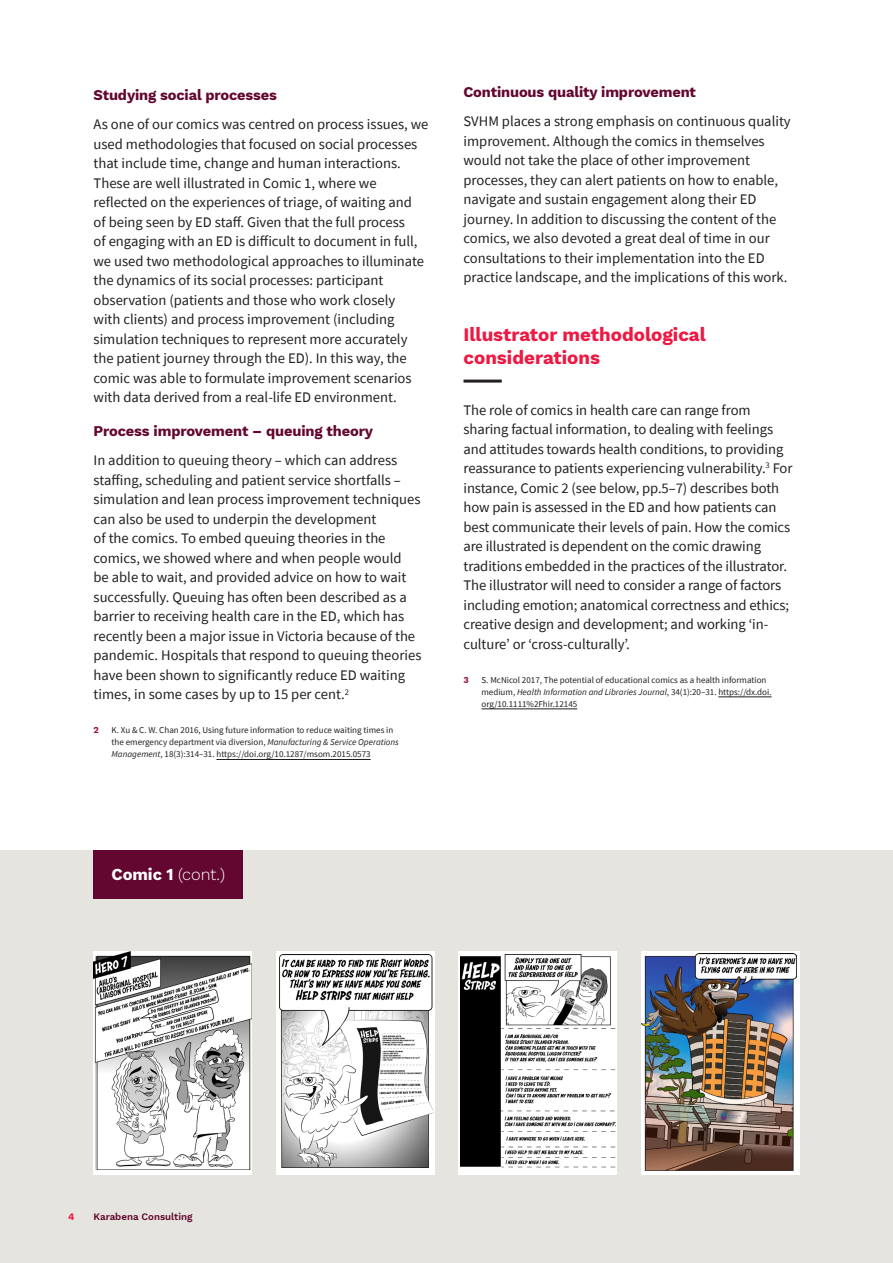
<style>
.page{position:relative;width:893px;height:1263px;background:#fff}
.page>*{position:absolute;margin:0;border:0;box-sizing:border-box;transform-origin:0 0}
.Subhead_1{font:700 18.75px/22.5px "Work Sans";color:#ed1943}
.Standfirst{font:300 16.5px "Work Sans";color:#fff}
.Body_copy_9_75_13pt{font:14.7px/19.5px "Source Sans Pro";color:#231f20}
.Subhead_3{font:700 14.7px "Work Sans";letter-spacing:-.01em;color:#630630}
.t1{font:600 9.75px "Work Sans";color:#630630}
.t2{font:700 9.75px "Work Sans";color:#ed1943}
.t3{font:9px/12px "Source Sans Pro";color:#231f20}
.t4{font:700 9px "Work Sans";color:#9e1645}
.s1{font-style:italic}
.s2{font-weight:700}
</style>
<div class="page">
<div style="left:0;top:850px;width:893px;height:413px;background:#e6e4df"></div>
<hr style="left:216px;top:759px;width:155px;height:1px;background:#231f20">
<hr style="left:463px;top:380px;width:39px;height:3px;background:#231f20">
<hr style="left:718px;top:697px;width:54px;height:1px;background:#231f20">
<hr style="left:481px;top:709px;width:96px;height:1px;background:#231f20">
<svg style="left:94px;top:1169px;width:158px;height:6px"></svg>
<img style="left:94px;top:951px;width:158px;height:218px">
<div style="left:276px;top:951px;width:158px;height:224px;background:#fff"></div>
<img style="left:279px;top:954px;width:155px;height:214px">
<div style="left:459px;top:951px;width:158px;height:224px;background:linear-gradient(to right,#fff,#fff)"></div>
<img style="left:461px;top:954px;width:156px;height:219px">
<div style="left:641px;top:951px;width:158px;height:224px;background:#fff"></div>
<img style="left:641px;top:953px;width:155px;height:218px">
<div style="left:94px;top:850px;width:149px;height:48px;background:#630630"></div>
<p class="Subhead_3" style="left:94px;top:84px;width:185px">Studying social processes</p>
<p class="Body_copy_9_75_13pt" style="left:94px;top:114px;width:336px">As one of our comics was centred on process issues, we used methodologies that focused on social processes that include time, change and human interactions.<br>These are well illustrated in Comic 1, where we reflected on the experiences of triage, of waiting and<br>of being seen by ED staff. Given that the full process<br>of engaging with an ED is difficult to document in full, we used two methodological approaches to illuminate the dynamics of its social processes: participant observation (patients and those who work closely<br>with clients) and process improvement (including simulation techniques to represent more accurately the patient journey through the ED). In this way, the comic was able to formulate improvement scenarios with data derived from a real-life ED environment.</p>
<p class="Subhead_3" style="left:94px;top:420px;width:281px">Process improvement – queuing theory</p>
<p class="Body_copy_9_75_13pt" style="left:94px;top:451px;width:329px">In addition to queuing theory – which can address staffing, scheduling and patient service shortfalls – simulation and lean process improvement techniques can also be used to underpin the development<br>of the comics. To embed queuing theories in the comics, we showed where and when people would<br>be able to wait, and provided advice on how to wait successfully. Queuing has often been described as a barrier to receiving health care in the ED, which has recently been a major issue in Victoria because of the pandemic. Hospitals that respond to queuing theories have been shown to significantly reduce ED waiting times, in some cases by up to 15 per cent.<sup>2</sup></p>
<p class="t4" style="left:94px;top:723px;width:7px">2</p>
<p class="t3" style="left:112px;top:724px;width:289px">K. Xu &amp; C. W. Chan 2016, Using future information to reduce waiting times in the emergency department via diversion, <span class="s1">Manufacturing &amp; Service Operations<br>Management</span>, 18(3):314–31. https://doi.org/10.1287/msom.2015.0573</p>
<p class="Subhead_3" style="left:463px;top:81px;width:234px">Continuous quality improvement</p>
<p class="Body_copy_9_75_13pt" style="left:463px;top:111px;width:329px">SVHM places a strong emphasis on continuous quality improvement. Although the comics in themselves would not take the place of other improvement processes, they can alert patients on how to enable, navigate and sustain engagement along their ED journey. In addition to discussing the content of the comics, we also devoted a great deal of time in our consultations to their implementation into the ED practice landscape, and the implications of this work.</p>
<p class="Subhead_1" style="left:463px;top:323px;width:244px">Illustrator methodological considerations</p>
<p class="Body_copy_9_75_13pt" style="left:463px;top:400px;width:331px">The role of comics in health care can range from sharing factual information, to dealing with feelings and attitudes towards health conditions, to providing reassurance to patients experiencing vulnerability.<sup>3</sup> For instance, Comic 2 (see below, pp.5–7) describes both how pain is assessed in the ED and how patients can best communicate their levels of pain. How the comics are illustrated is dependent on the comic drawing traditions embedded in the practices of the illustrator.<br>The illustrator will need to consider a range of factors including emotion; anatomical correctness and ethics; creative design and development; and working ‘in&shy;culture’ or ‘cross-culturally’.</p>
<p class="t4" style="left:463px;top:673px;width:7px">3</p>
<p class="t3" style="left:481px;top:673px;width:292px">S. McNicol 2017, The potential of educational comics as a health information medium, <span class="s1">Health Information and Libraries Journal</span>, 34(1):20–31. https://dx.doi. org/10.1111%2Fhir.12145</p>
<p class="Standfirst" style="left:112px;top:862px;width:115px"><span class="s2">Comic 1</span> (cont.)</p>
<p class="t2" style="left:68px;top:1210px;width:8px">4</p>
<p class="t1" style="left:94px;top:1210px;width:100px">Karabena Consulting</p>
</div>
